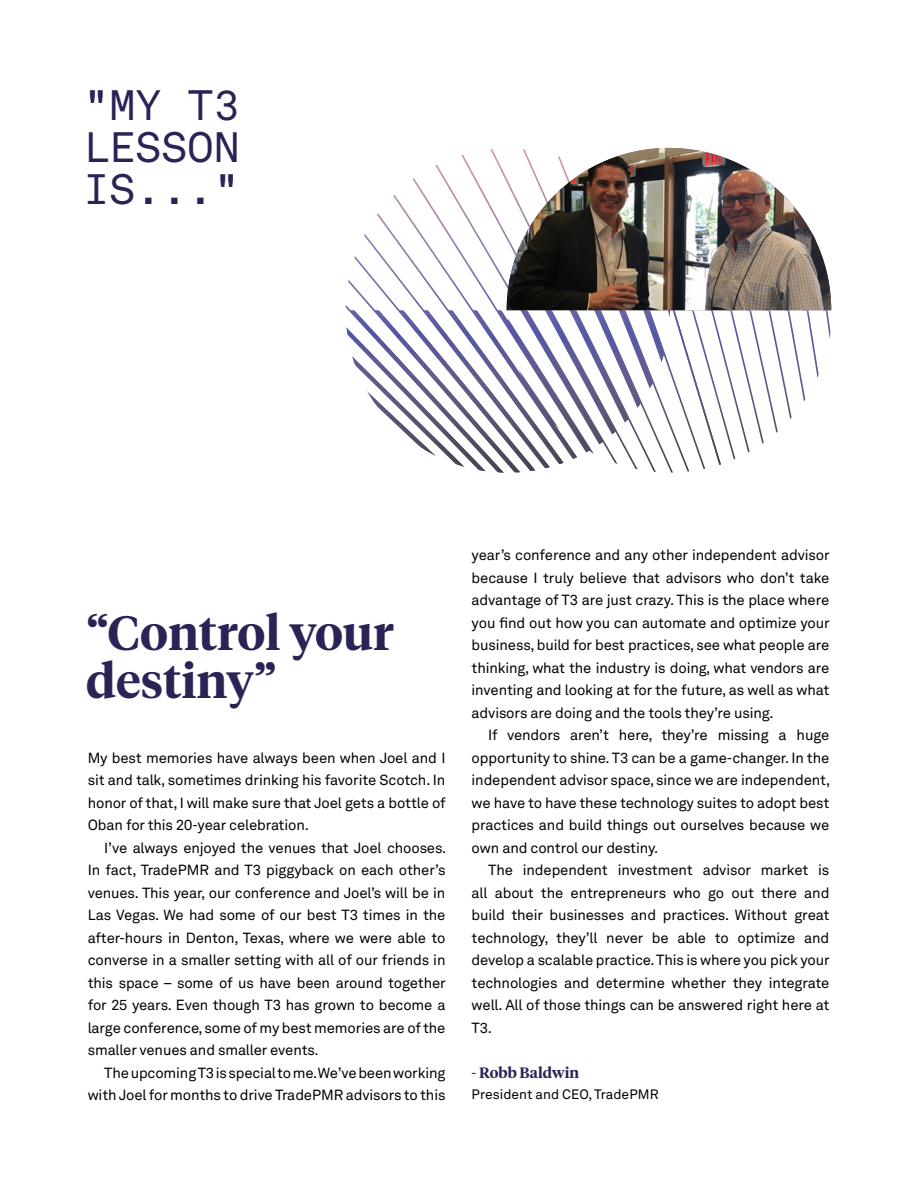
<style>
.page{position:relative;width:918px;height:1188px;background:#fff}
.page>*{position:absolute;margin:0;border:0;box-sizing:border-box;transform-origin:0 0}
.t1{font:600 48px/48px "Tiempos Headline";color:#282456}
.t2{font:42px/42px "Akkurat Mono LL";color:#282456;text-align:justify}
.t3{font:600 15px "Tiempos Headline";color:#282456}
.t4{font:14.55px/22.5px "Akkurat LLTT";letter-spacing:-.01em;color:#000;text-align:justify}
.t5{font:13.5px "Akkurat LLTT";color:#000}
</style>
<div class="page">
<svg style="left:346px;top:149px;width:486px;height:324px"></svg>
<img style="left:507px;top:148px;width:324px;height:162px">
<h2 class="t2" style="left:83px;top:82px;width:158px">"MY T3<br>LESSON IS..."</h2>
<h1 class="t1" style="left:86px;top:607px;width:309px">“Control your destiny”</h1>
<p class="t4" style="left:88px;top:746px;width:360px">My best memories have always been when Joel and I sit and talk, sometimes drinking his favorite Scotch. In honor of that, I will make sure that Joel gets a bottle of Oban for this 20-year celebration.</p>
<p class="t4" style="left:88px;top:836px;width:360px;text-indent:16px">I’ve always enjoyed the venues that Joel chooses.<br>In fact, TradePMR and T3 piggyback on each other’s venues. This year, our conference and Joel’s will be in Las Vegas. We had some of our best T3 times in the after-hours in Denton, Texas, where we were able to converse in a smaller setting with all of our friends in this space – some of us have been around together for 25 years. Even though T3 has grown to become a large conference, some of my best memories are of the smaller venues and smaller events.</p>
<p class="t4" style="left:88px;top:1061px;width:359px;text-align:right">The upcoming T3 is special to me. We’ve been working with Joel for months to drive TradePMR advisors to this</p>
<p class="t4" style="left:472px;top:543px;width:360px">year’s conference and any other independent advisor because I truly believe that advisors who don’t take advantage of T3 are just crazy. This is the place where you find out how you can automate and optimize your business, build for best practices, see what people are thinking, what the industry is doing, what vendors are inventing and looking at for the future, as well as what advisors are doing and the tools they’re using.</p>
<p class="t4" style="left:472px;top:723px;width:360px;text-indent:16px">If vendors aren’t here, they’re missing a huge opportunity to shine. T3 can be a game-changer. In the independent advisor space, since we are independent, we have to have these technology suites to adopt best practices and build things out ourselves because we own and control our destiny.</p>
<p class="t4" style="left:472px;top:858px;width:360px;text-indent:16px">The independent investment advisor market is all about the entrepreneurs who go out there and build their businesses and practices. Without great technology, they’ll never be able to optimize and develop a scalable practice. This is where you pick your technologies and determine whether they integrate well. All of those things can be answered right here at T3.</p>
<p class="t3" style="left:472px;top:1062px;width:109px">- Robb Baldwin</p>
<p class="t5" style="left:472px;top:1084px;width:189px">President and CEO, TradePMR</p>
</div>
